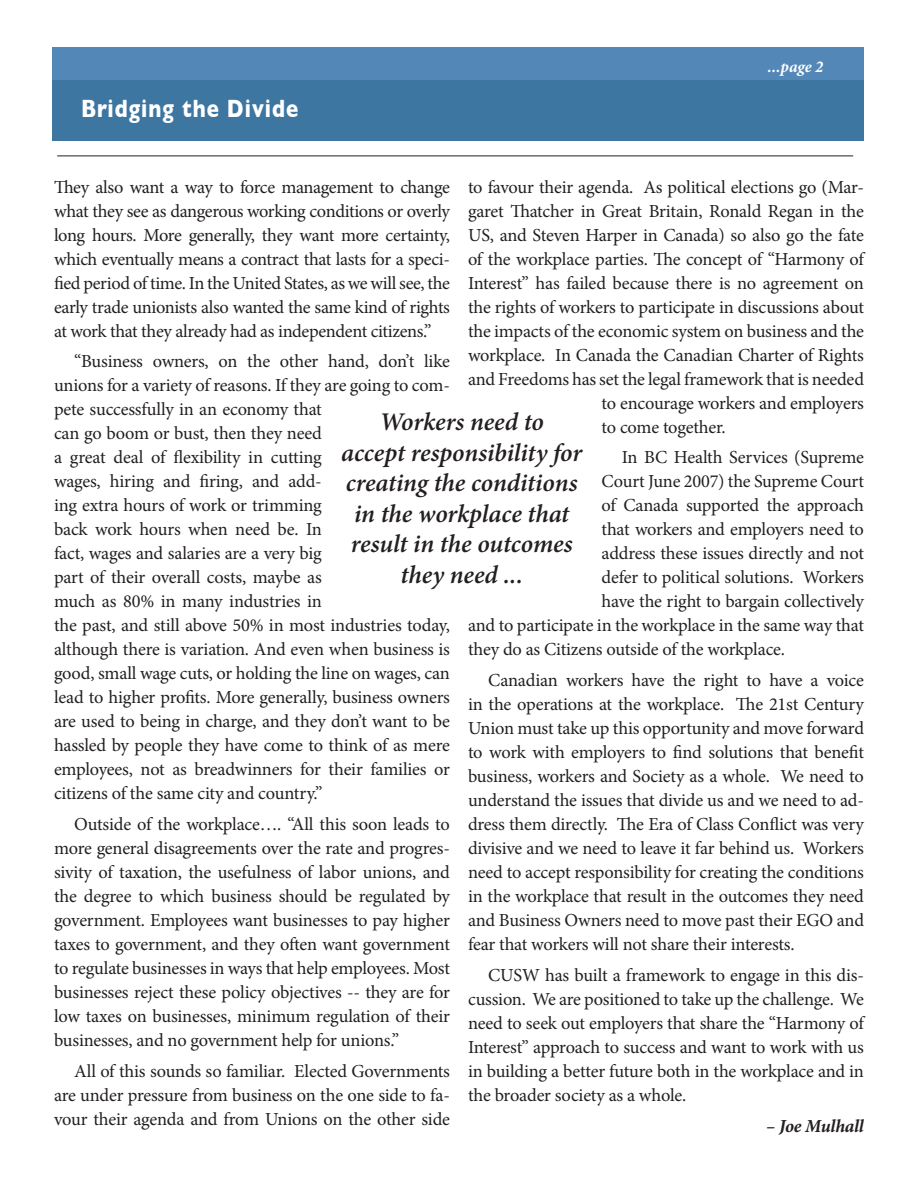
<style>
.page{position:relative;width:918px;height:1188px;background:#fff}
.page>*{position:absolute;margin:0;border:0;box-sizing:border-box;transform-origin:0 0}
.t1{font:italic 600 25.5px/30.6px "Minion Pro";letter-spacing:-.005em;color:#231f20;text-align:center}
.t2{font:700 25.5px "Gill Sans";letter-spacing:.05em;color:#fff;scale:.8 1}
.t3{font:18.3px/24px "Minion Pro";letter-spacing:-.015em;color:#231f20;text-align:justify}
.t4{font:italic 700 18.3px "Minion Pro";letter-spacing:-.015em;color:#231f20}
.t5{font:italic 700 16.5px "Minion Pro";color:#fff}
</style>
<div class="page">
<div style="left:53px;top:48px;width:811px;height:93px;background:#3d76a1"></div>
<hr style="left:57px;top:156px;width:796px;height:1px;background:#231f20">
<div style="left:53px;top:48px;width:811px;height:32px;background:#5287b7"></div>
<h1 class="t2" style="left:81px;top:93px;width:273px">Bridging the Divide</h1>
<p class="t5" style="left:768px;top:55px;width:57px">...page 2</p>
<p class="t3" style="left:54px;top:175px;width:398px">They also want a way to force management to change what they see as dangerous working conditions or overly long hours. More generally, they want more certainty, which eventually means a contract that lasts for a speci&shy;fied period of time. In the United States, as we will see, the early trade unionists also wanted the same kind of rights at work that they already had as independent citizens.”</p>
<p class="t3" style="left:54px;top:350px;width:398px;text-align:left;text-indent:20px">“Business owners, on the other hand, don’t like unions for a variety of reasons. If they are going to com&shy;pete successfully in an economy that<br>can go boom or bust, then they need<br>a great deal of flexibility in cutting<br>wages, hiring and firing, and add-<br>ing extra hours of work or trimming<br>back work hours when need be. In<br>fact, wages and salaries are a very big<br>part of their overall costs, maybe as<br>much as 80% in many industries in<br>the past, and still above 50% in most industries today, although there is variation. And even when business is good, small wage cuts, or holding the line on wages, can lead to higher profits. More generally, business owners are used to being in charge, and they don’t want to be hassled by people they have come to think of as mere employees, not as breadwinners for their families or citizens of the same city and country.”</p>
<p class="t3" style="left:54px;top:812px;width:398px;text-indent:20px">Outside of the workplace…. “All this soon leads to more general disagreements over the rate and progres&shy;sivity of taxation, the usefulness of labor unions, and the degree to which business should be regulated by government. Employees want businesses to pay higher taxes to government, and they often want government to regulate businesses in ways that help employees. Most businesses reject these policy objectives -- they are for low taxes on businesses, minimum regulation of their businesses, and no government help for unions.”</p>
<p class="t3" style="left:54px;top:1059px;width:398px;text-indent:20px">All of this sounds so familiar. Elected Governments are under pressure from business on the one side to fa&shy;vour their agenda and from Unions on the other side</p>
<p class="t3" style="left:468px;top:175px;width:398px">to favour their agenda. As political elections go (Mar-</p>
<p class="t3" style="left:468px;top:199px;width:397px">garet Thatcher in Great Britain, Ronald Regan in the</p>
<p class="t3" style="left:468px;top:223px;width:397px">US, and Steven Harper in Canada) so also go the fate</p>
<p class="t3" style="left:468px;top:247px;width:397px">of the workplace parties. The concept of “Harmony of</p>
<p class="t3" style="left:468px;top:271px;width:397px">Interest” has failed because there is no agreement on</p>
<p class="t3" style="left:468px;top:295px;width:397px">the rights of workers to participate in discussions about</p>
<p class="t3" style="left:468px;top:319px;width:398px">the impacts of the economic system on business and the</p>
<p class="t3" style="left:468px;top:343px;width:397px">workplace. In Canada the Canadian Charter of Rights</p>
<p class="t3" style="left:468px;top:367px;width:398px">and Freedoms has set the legal framework that is needed</p>
<p class="t3" style="left:602px;top:391px;width:264px">to encourage workers and employers</p>
<p class="t3" style="left:602px;top:415px;width:126px">to come together.</p>
<p class="t3" style="left:622px;top:446px;width:244px">In BC Health Services (Supreme</p>
<p class="t3" style="left:602px;top:470px;width:264px">Court June 2007) the Supreme Court</p>
<p class="t3" style="left:602px;top:494px;width:264px">of Canada supported the approach</p>
<p class="t3" style="left:602px;top:518px;width:264px">that workers and employers need to</p>
<p class="t3" style="left:602px;top:542px;width:264px">address these issues directly and not</p>
<p class="t3" style="left:602px;top:566px;width:264px">defer to political solutions. Workers</p>
<p class="t3" style="left:602px;top:590px;width:264px">have the right to bargain collectively</p>
<p class="t3" style="left:468px;top:614px;width:398px">and to participate in the workplace in the same way that</p>
<p class="t3" style="left:468px;top:638px;width:318px">they do as Citizens outside of the workplace.</p>
<p class="t3" style="left:468px;top:668px;width:398px;text-indent:20px">Canadian workers have the right to have a voice in the operations at the workplace. The 21st Century Union must take up this opportunity and move forward to work with employers to find solutions that benefit business, workers and Society as a whole. We need to understand the issues that divide us and we need to ad&shy;dress them directly. The Era of Class Conflict was very divisive and we need to leave it far behind us. Workers need to accept responsibility for creating the conditions in the workplace that result in the outcomes they need and Business Owners need to move past their EGO and fear that workers will not share their interests.</p>
<p class="t3" style="left:468px;top:963px;width:398px;text-indent:20px">CUSW has built a framework to engage in this dis&shy;cussion. We are positioned to take up the challenge. We need to seek out employers that share the “Harmony of Interest” approach to success and want to work with us in building a better future both in the workplace and in the broader society as a whole.</p>
<p class="t4" style="left:766px;top:1113px;width:99px">– Joe Mulhall</p>
<h1 class="t1" style="left:341px;top:406px;width:242px">Workers need to<br>accept responsibility for creating the conditions in the workplace that result in the outcomes they need ...</h1>
</div>
